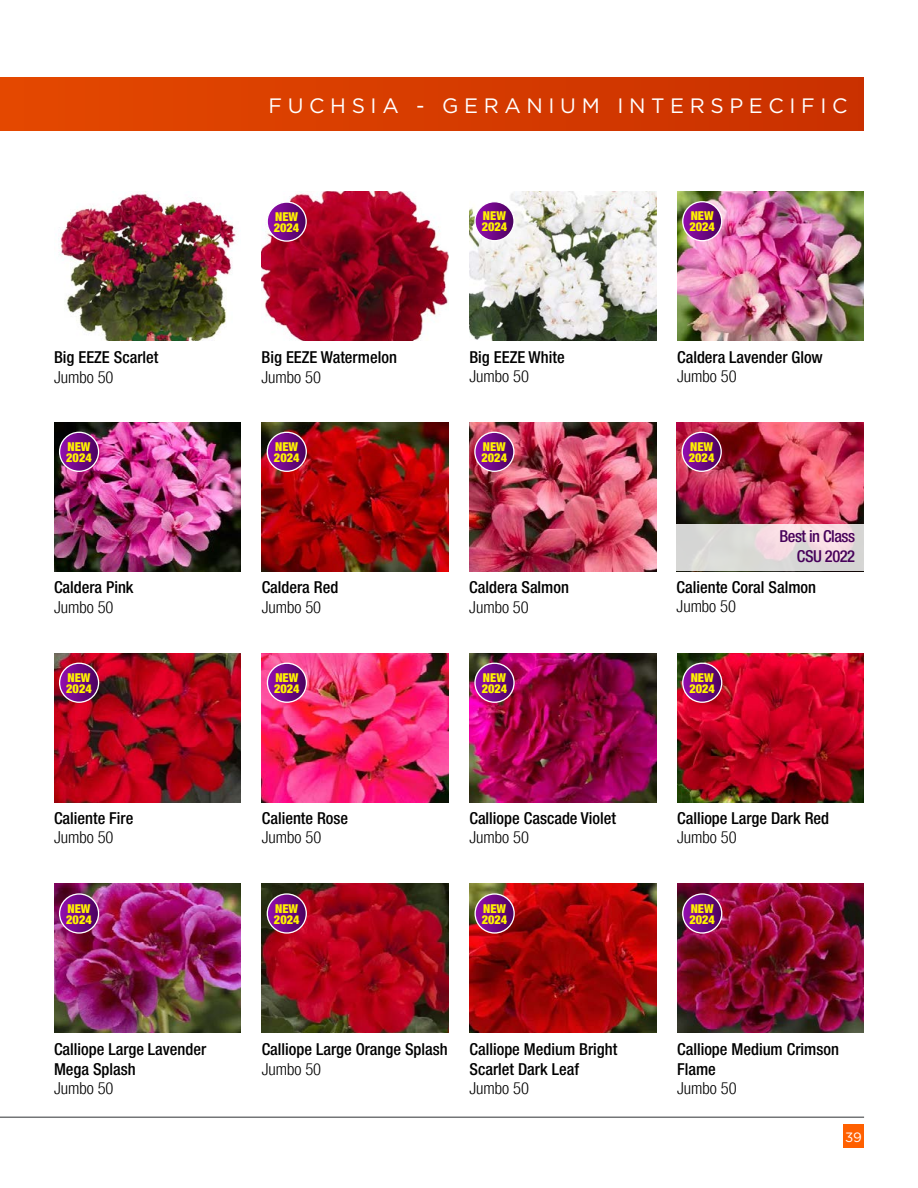
<style>
.page{position:relative;width:918px;height:1188px;background:#fff}
.page>*{position:absolute;margin:0;border:0;box-sizing:border-box;transform-origin:0 0}
.t1{font:20.85px "Gotham";letter-spacing:.27em;color:#fff}
.t2{font:500 condensed 16.5px/19.5px "Helvetica Neue";color:#000}
.t3{font:300 condensed 16.5px "Helvetica Neue";color:#000}
.t4{font:500 condensed 16.5px/19.5px "Helvetica Neue";letter-spacing:-.03em;color:#47015a;text-align:right}
.t5{font:13.5px "Gotham";color:#fff}
.t6{font:900 condensed 12.3px/10.9px "Helvetica Neue";color:#fff200}
</style>
<div class="page">
<hr style="left:0;top:1117px;width:864px;height:1px;background:#737577">
<div style="left:843px;top:1124px;width:21px;height:24px;background:#ff6000"></div>
<div style="left:0;top:78px;width:864px;height:53px;background:linear-gradient(to right,#e44800,#c93000)"></div>
<img style="left:58px;top:193px;width:179px;height:148px">
<img style="left:469px;top:192px;width:187px;height:149px">
<img style="left:677px;top:422px;width:186px;height:102px">
<img style="left:54px;top:884px;width:187px;height:149px">
<img style="left:54px;top:422px;width:187px;height:149px">
<img style="left:677px;top:192px;width:187px;height:149px">
<img style="left:54px;top:653px;width:187px;height:149px">
<img style="left:262px;top:884px;width:187px;height:149px">
<img style="left:262px;top:192px;width:186px;height:149px">
<img style="left:469px;top:422px;width:187px;height:149px">
<img style="left:677px;top:653px;width:187px;height:149px">
<img style="left:469px;top:653px;width:187px;height:149px">
<img style="left:677px;top:884px;width:187px;height:149px">
<img style="left:262px;top:422px;width:187px;height:149px">
<img style="left:262px;top:653px;width:187px;height:149px">
<img style="left:470px;top:884px;width:186px;height:149px">
<svg style="left:475px;top:202px;width:39px;height:39px"></svg>
<div style="left:474px;top:201px;width:41px;height:40px;border:1px solid #fff;border-radius:50%"></div>
<svg style="left:682px;top:432px;width:39px;height:39px"></svg>
<div style="left:682px;top:432px;width:40px;height:40px;border:1px solid #fff;border-radius:50%"></div>
<svg style="left:60px;top:894px;width:39px;height:39px"></svg>
<div style="left:59px;top:893px;width:40px;height:41px;border:1px solid #fff;border-radius:50%"></div>
<svg style="left:60px;top:432px;width:39px;height:39px"></svg>
<div style="left:59px;top:432px;width:40px;height:40px;border:1px solid #fff;border-radius:50%"></div>
<svg style="left:683px;top:202px;width:39px;height:39px"></svg>
<div style="left:682px;top:201px;width:40px;height:40px;border:1px solid #fff;border-radius:50%"></div>
<svg style="left:60px;top:663px;width:39px;height:39px"></svg>
<div style="left:59px;top:663px;width:40px;height:40px;border:1px solid #fff;border-radius:50%"></div>
<svg style="left:267px;top:894px;width:39px;height:39px"></svg>
<div style="left:267px;top:893px;width:40px;height:41px;border:1px solid #fff;border-radius:50%"></div>
<svg style="left:267px;top:202px;width:39px;height:39px"></svg>
<div style="left:267px;top:201px;width:40px;height:41px;border:1px solid #fff;border-radius:50%"></div>
<svg style="left:475px;top:432px;width:39px;height:39px"></svg>
<div style="left:474px;top:432px;width:41px;height:40px;border:1px solid #fff;border-radius:50%"></div>
<svg style="left:683px;top:663px;width:39px;height:39px"></svg>
<div style="left:682px;top:663px;width:40px;height:40px;border:1px solid #fff;border-radius:50%"></div>
<svg style="left:475px;top:663px;width:39px;height:39px"></svg>
<div style="left:474px;top:663px;width:41px;height:40px;border:1px solid #fff;border-radius:50%"></div>
<svg style="left:683px;top:894px;width:39px;height:39px"></svg>
<div style="left:682px;top:893px;width:40px;height:41px;border:1px solid #fff;border-radius:50%"></div>
<svg style="left:267px;top:432px;width:39px;height:39px"></svg>
<div style="left:267px;top:432px;width:40px;height:40px;border:1px solid #fff;border-radius:50%"></div>
<svg style="left:267px;top:663px;width:39px;height:39px"></svg>
<div style="left:267px;top:663px;width:40px;height:40px;border:1px solid #fff;border-radius:50%"></div>
<svg style="left:475px;top:894px;width:39px;height:39px"></svg>
<div style="left:474px;top:893px;width:41px;height:41px;border:1px solid #fff;border-radius:50%"></div>
<svg style="left:676px;top:524px;width:187px;height:47px;background:#e2dada"></svg>
<p class="t1" style="left:269px;top:92px;width:581px">FUCHSIA - GERANIUM INTERSPECIFIC</p>
<p class="t6" style="left:274px;top:211px;width:27px">NEW<br>2024</p>
<p class="t6" style="left:482px;top:210px;width:27px">NEW<br>2024</p>
<p class="t6" style="left:689px;top:210px;width:27px">NEW<br>2024</p>
<p class="t2" style="left:54px;top:347px;width:106px">Big EEZE Scarlet</p>
<p class="t3" style="left:54px;top:367px;width:61px">Jumbo 50</p>
<p class="t2" style="left:262px;top:347px;width:137px">Big EEZE Watermelon</p>
<p class="t3" style="left:262px;top:367px;width:61px">Jumbo 50</p>
<p class="t2" style="left:469px;top:347px;width:97px">Big EEZE White</p>
<p class="t3" style="left:469px;top:367px;width:61px">Jumbo 50</p>
<p class="t2" style="left:677px;top:347px;width:147px">Caldera Lavender Glow</p>
<p class="t3" style="left:677px;top:367px;width:61px">Jumbo 50</p>
<p class="t6" style="left:66px;top:441px;width:27px">NEW<br>2024</p>
<p class="t6" style="left:274px;top:441px;width:27px">NEW<br>2024</p>
<p class="t6" style="left:482px;top:441px;width:27px">NEW<br>2024</p>
<p class="t6" style="left:689px;top:441px;width:27px">NEW<br>2024</p>
<p class="t4" style="left:780px;top:526px;width:77px">Best in Class<br>CSU 2022</p>
<p class="t2" style="left:54px;top:578px;width:81px">Caldera Pink</p>
<p class="t3" style="left:54px;top:598px;width:61px">Jumbo 50</p>
<p class="t2" style="left:262px;top:578px;width:78px">Caldera Red</p>
<p class="t3" style="left:262px;top:598px;width:61px">Jumbo 50</p>
<p class="t2" style="left:469px;top:578px;width:101px">Caldera Salmon</p>
<p class="t3" style="left:469px;top:598px;width:61px">Jumbo 50</p>
<p class="t2" style="left:677px;top:577px;width:141px">Caliente Coral Salmon</p>
<p class="t3" style="left:677px;top:597px;width:61px">Jumbo 50</p>
<p class="t6" style="left:66px;top:672px;width:27px">NEW<br>2024</p>
<p class="t6" style="left:274px;top:672px;width:27px">NEW<br>2024</p>
<p class="t6" style="left:482px;top:672px;width:27px">NEW<br>2024</p>
<p class="t6" style="left:689px;top:672px;width:27px">NEW<br>2024</p>
<p class="t2" style="left:54px;top:808px;width:81px">Caliente Fire</p>
<p class="t3" style="left:54px;top:828px;width:61px">Jumbo 50</p>
<p class="t2" style="left:262px;top:808px;width:88px">Caliente Rose</p>
<p class="t3" style="left:262px;top:828px;width:61px">Jumbo 50</p>
<p class="t2" style="left:469px;top:808px;width:148px">Calliope Cascade Violet</p>
<p class="t3" style="left:469px;top:828px;width:61px">Jumbo 50</p>
<p class="t2" style="left:677px;top:808px;width:154px">Calliope Large Dark Red</p>
<p class="t3" style="left:677px;top:828px;width:61px">Jumbo 50</p>
<p class="t6" style="left:66px;top:903px;width:27px">NEW<br>2024</p>
<p class="t6" style="left:274px;top:903px;width:27px">NEW<br>2024</p>
<p class="t6" style="left:482px;top:903px;width:27px">NEW<br>2024</p>
<p class="t6" style="left:689px;top:903px;width:27px">NEW<br>2024</p>
<p class="t2" style="left:54px;top:1039px;width:154px">Calliope Large Lavender<br>Mega Splash</p>
<p class="t3" style="left:54px;top:1079px;width:61px">Jumbo 50</p>
<p class="t2" style="left:262px;top:1039px;width:188px">Calliope Large Orange Splash</p>
<p class="t3" style="left:262px;top:1059px;width:61px">Jumbo 50</p>
<p class="t2" style="left:470px;top:1039px;width:149px">Calliope Medium Bright<br>Scarlet Dark Leaf</p>
<p class="t3" style="left:470px;top:1079px;width:61px">Jumbo 50</p>
<p class="t2" style="left:677px;top:1039px;width:163px">Calliope Medium Crimson<br>Flame</p>
<p class="t3" style="left:677px;top:1079px;width:61px">Jumbo 50</p>
<p class="t5" style="left:845px;top:1129px;width:18px">39</p>
</div>
